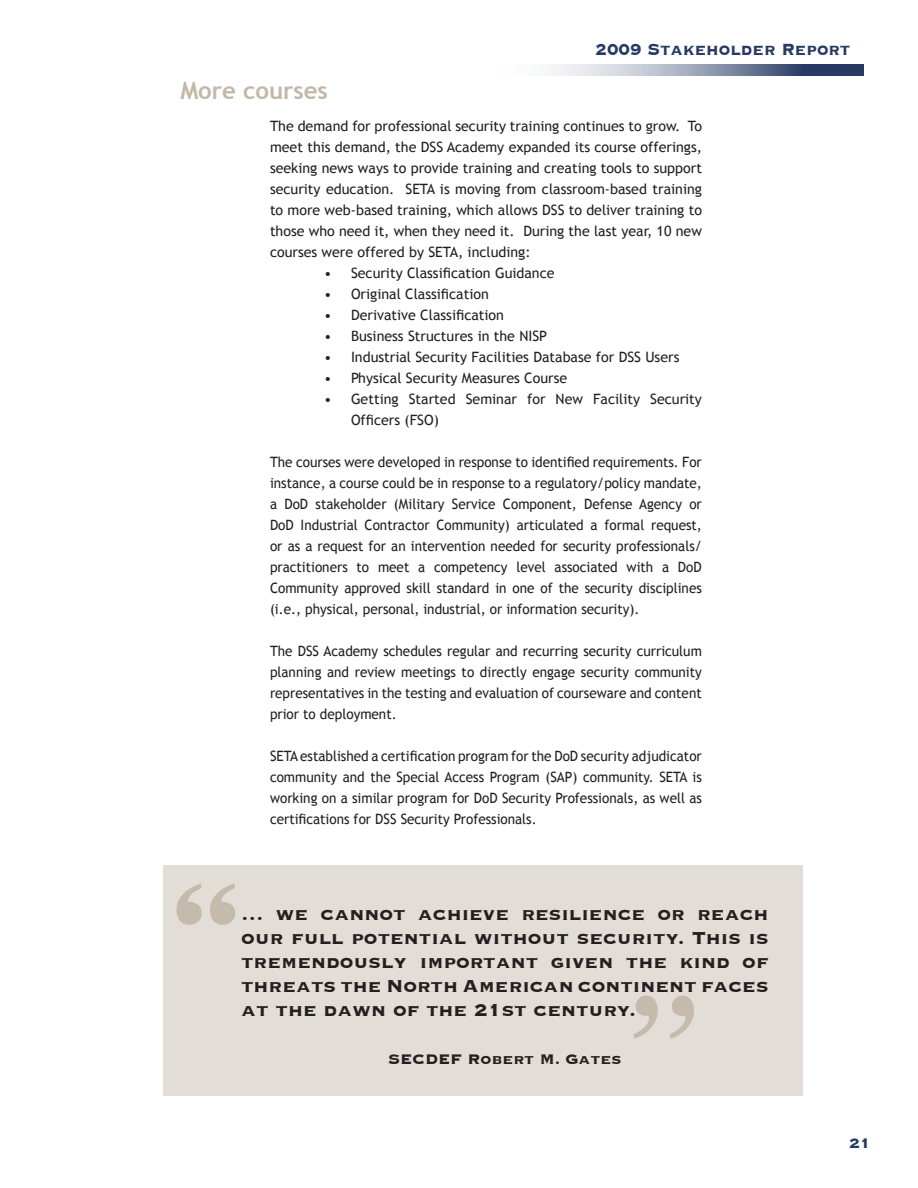
<style>
.page{position:relative;width:918px;height:1188px;background:#fff}
.page>*{position:absolute;margin:0;border:0;box-sizing:border-box;transform-origin:0 0}
.t1{font:700 150px "Copperplate";color:#c5bbac}
.t2{font:150px "Copperplate";color:#c5bbac}
.Subheaad{font:700 24px "Trebuchet MS";color:#c3b8a8}
.Pull_quote_text{font:700 22.5px/24px "Copperplate";color:#231f20;text-align:justify}
.t3{font:700 21px "Copperplate";color:#263a64;scale:.9 1}
.Pull_quote_text-2{font:700 18px "Copperplate";color:#231f20}
.t4{font:700 18px "Copperplate";color:#263a64}
.Body{font:14.25px/21px "Trebuchet MS";color:#231f20;text-align:justify;scale:.95 1}
.Body-2{font:14.25px/21px "Trebuchet MS";color:#231f20;text-align:justify}
</style>
<div class="page">
<svg style="left:550px;top:64px;width:314px;height:12px;background:#8b95ac"></svg>
<div style="left:164px;top:866px;width:639px;height:230px;background:#e2ddd6"></div>
<p class="Subheaad" style="left:180px;top:76px;width:149px">More courses</p>
<h3 class="t3" style="left:596px;top:36px;width:285px">2009 Stakeholder Report</h3>
<p class="Body-2" style="left:270px;top:115px;width:434px">The demand for professional security training continues to grow. To meet this demand, the DSS Academy expanded its course offerings, seeking news ways to provide training and creating tools to support security education. SETA is moving from classroom-based training to more web-based training, which allows DSS to deliver training to those who need it, when they need it. During the last year, 10 new courses were offered by SETA, including:</p>
<p class="Body-2" style="left:324px;top:262px;width:232px">• Security Classification Guidance</p>
<p class="Body-2" style="left:324px;top:283px;width:166px">• Original Classification</p>
<p class="Body-2" style="left:324px;top:304px;width:182px">• Derivative Classification</p>
<p class="Body-2" style="left:324px;top:325px;width:225px">• Business Structures in the NISP</p>
<p class="Body-2" style="left:324px;top:346px;width:357px">• Industrial Security Facilities Database for DSS Users</p>
<p class="Body-2" style="left:324px;top:367px;width:245px">• Physical Security Measures Course</p>
<p class="Body-2" style="left:351px;top:388px;width:352px;text-indent:-27px">• Getting Started Seminar for New Facility Security<br>Officers (FSO)</p>
<p class="Body" style="left:270px;top:451px;width:456px">The courses were developed in response to identified requirements. For instance, a course could be in response to a regulatory/policy mandate, a DoD stakeholder (Military Service Component, Defense Agency or DoD Industrial Contractor Community) articulated a formal request, or as a request for an intervention needed for security professionals/ practitioners to meet a competency level associated with a DoD Community approved skill standard in one of the security disciplines (i.e., physical, personal, industrial, or information security).</p>
<p class="Body" style="left:270px;top:640px;width:456px">The DSS Academy schedules regular and recurring security curriculum planning and review meetings to directly engage security community representatives in the testing and evaluation of courseware and content prior to deployment.</p>
<p class="Body" style="left:270px;top:745px;width:456px">SETA established a certification program for the DoD security adjudicator community and the Special Access Program (SAP) community. SETA is working on a similar program for DoD Security Professionals, as well as certifications for DSS Security Professionals.</p>
<p class="t1" style="left:168px;top:830px;width:77px">“</p>
<p class="Pull_quote_text" style="left:241px;top:901px;width:529px">… we cannot achieve resilience or reach our full potential without security. This is tremendously important given the kind of threats the North American continent faces at the dawn of the 21st century.</p>
<p class="Pull_quote_text-2" style="left:388px;top:1048px;width:235px">SECDEF Robert M. Gates</p>
<p class="t2" style="left:628px;top:940px;width:76px">”</p>
<p class="t4" style="left:849px;top:1131px;width:23px">21</p>
</div>
